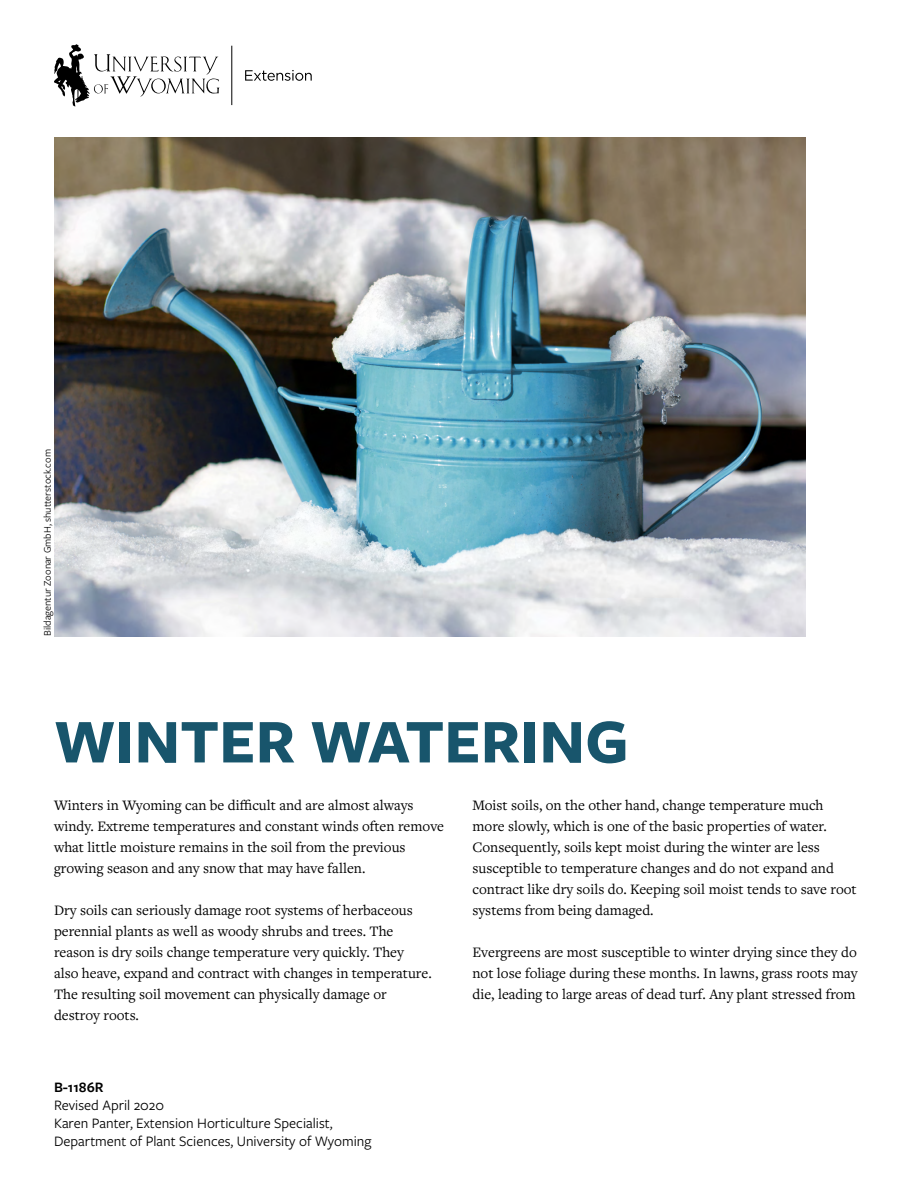
<style>
.page{position:relative;width:918px;height:1188px;background:#fff}
.page>*{position:absolute;margin:0;border:0;box-sizing:border-box;transform-origin:0 0}
.t1{font:700 64.5px "Freight Sans Pro";color:#18556c}
.Body{font:15px/21px "Freight Text Pro";color:#000}
.Publication{font:15px/18px "Freight Sans Pro";color:#000}
.Publication-2{font:600 15px "Freight Sans Pro";color:#000}
.Credits{font:10.5px "Freight Sans Pro";color:#000}
</style>
<div class="page">
<hr style="left:231px;top:46px;width:1px;height:59px;background:#000">
<svg style="left:245px;top:70px;width:67px;height:11px"></svg>
<svg style="left:54px;top:44px;width:165px;height:63px"></svg>
<img style="left:54px;top:137px;width:752px;height:500px">
<p class="Credits" style="left:40px;top:636px;width:188px;rotate:-90deg">Bildagentur Zoonar GmbH, shutterstock.com</p>
<p class="t1" style="left:54px;top:697px;width:576px">WINTER WATERING</p>
<p class="Body" style="left:54px;top:794px;width:392px">Winters in Wyoming can be difficult and are almost always windy. Extreme temperatures and constant winds often remove what little moisture remains in the soil from the previous growing season and any snow that may have fallen.</p>
<p class="Body" style="left:54px;top:899px;width:379px">Dry soils can seriously damage root systems of herbaceous perennial plants as well as woody shrubs and trees. The reason is dry soils change temperature very quickly. They also heave, expand and contract with changes in temperature.<br>The resulting soil movement can physically damage or destroy roots.</p>
<p class="Body" style="left:472px;top:794px;width:386px">Moist soils, on the other hand, change temperature much more slowly, which is one of the basic properties of water.<br>Consequently, soils kept moist during the winter are less susceptible to temperature changes and do not expand and contract like dry soils do. Keeping soil moist tends to save root systems from being damaged.</p>
<p class="Body" style="left:472px;top:941px;width:387px;text-align:justify">Evergreens are most susceptible to winter drying since they do not lose foliage during these months. In lawns, grass roots may die, leading to large areas of dead turf. Any plant stressed from</p>
<p class="Publication-2" style="left:54px;top:1077px;width:51px">B-1186R</p>
<p class="Publication" style="left:54px;top:1096px;width:112px">Revised April 2020</p>
<p class="Publication" style="left:54px;top:1114px;width:319px">Karen Panter, Extension Horticulture Specialist,<br>Department of Plant Sciences, University of Wyoming</p>
</div>
